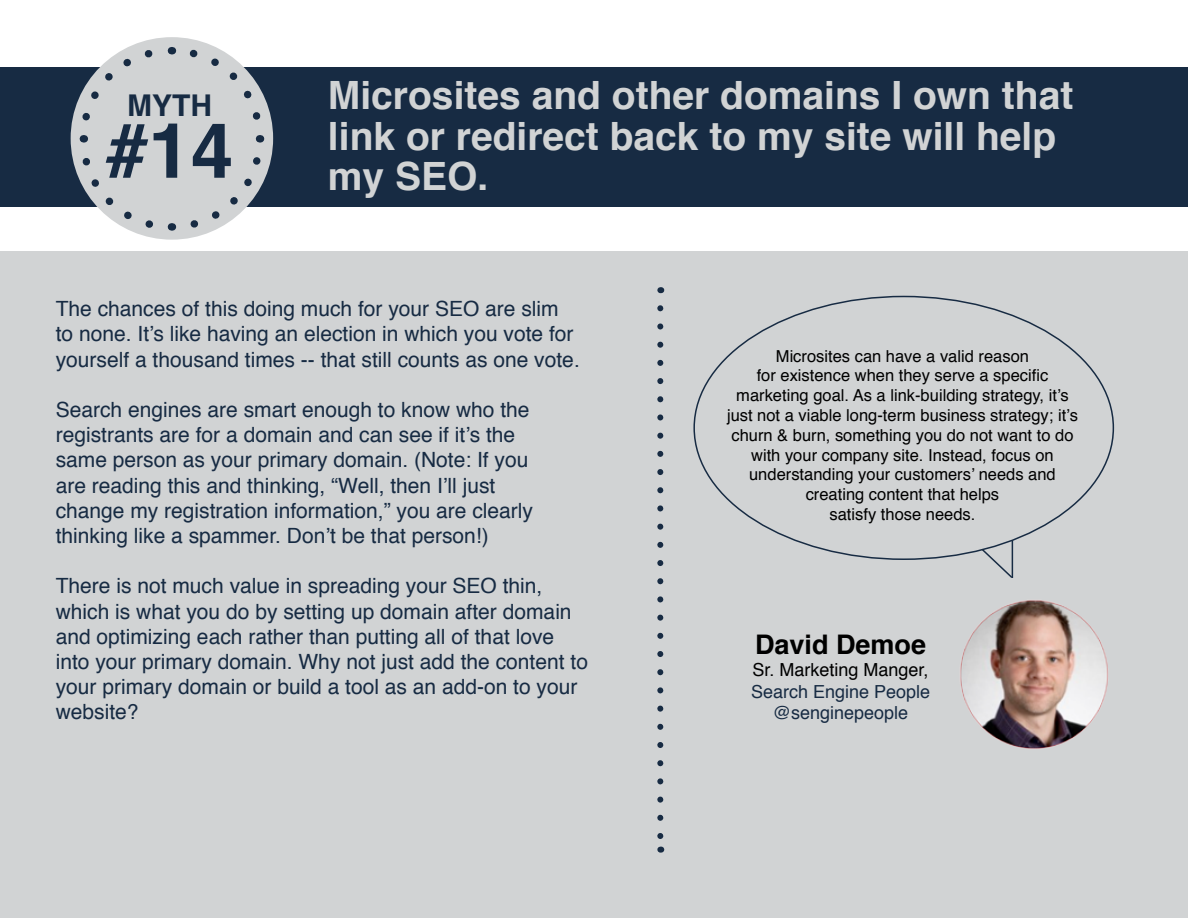
<style>
.page{position:relative;width:1188px;height:918px;background:#fff}
.page>*{position:absolute;margin:0;border:0;box-sizing:border-box;transform-origin:0 0}
.t1{font:700 76.5px "Helvetica";color:#172b43}
.t2{font:700 39px/40.5px "Helvetica";color:#d1d3d4}
.t3{font:700 30px "Helvetica";color:#172b43}
.t4{font:700 27px "Helvetica";color:#000}
.t5{font:21px/25.2px "Helvetica";color:#172b43}
.t6{font:18px/21.6px "Helvetica";color:#172b43;text-align:center}
.t7{font:18px "Helvetica";color:#000}
.t8{font:16.5px/19.8px "Helvetica";color:#000;text-align:center}
</style>
<div class="page">
<div style="left:0;top:251px;width:1187px;height:667px;background:#d1d3d4"></div>
<div style="left:0;top:67px;width:1187px;height:140px;background:#172b43"></div>
<div style="left:71px;top:37px;width:202px;height:203px;background:#d1d3d4;border-radius:50%"></div>
<svg style="left:190px;top:135px;width:77px;height:98px"></svg>
<svg style="left:171px;top:43px;width:95px;height:77px"></svg>
<svg style="left:76px;top:45px;width:77px;height:98px"></svg>
<svg style="left:77px;top:158px;width:95px;height:77px"></svg>
<svg style="left:657px;top:308px;width:6px;height:531px"></svg>
<svg style="left:980px;top:547px;width:34px;height:31px"></svg>
<hr style="left:1012px;top:541px;width:1px;height:37px;background:#172b43">
<img style="left:960px;top:600px;width:148px;height:149px">
<h3 class="t3" style="left:127px;top:81px;width:86px">MYTH</h3>
<h1 class="t1" style="left:106px;top:89px;width:129px">#14</h1>
<h2 class="t2" style="left:328px;top:76px;width:747px">Microsites and other domains I own that link or redirect back to my site will help my SEO.</h2>
<p class="t5" style="left:56px;top:297px;width:526px">The chances of this doing much for your SEO are slim to none. It’s like having an election in which you vote for yourself a thousand times -- that still counts as one vote.</p>
<p class="t5" style="left:56px;top:398px;width:479px">Search engines are smart enough to know who the registrants are for a domain and can see if it’s the same person as your primary domain. (Note: If you are reading this and thinking, “Well, then I’ll just change my registration information,” you are clearly thinking like a spammer. Don’t be that person!)</p>
<p class="t5" style="left:56px;top:574px;width:534px">There is not much value in spreading your SEO thin, which is what you do by setting up domain after domain and optimizing each rather than putting all of that love into your primary domain. Why not just add the content to your primary domain or build a tool as an add-on to your website?</p>
<p class="t8" style="left:727px;top:346px;width:352px">Microsites can have a valid reason<br>for existence when they serve a specific marketing goal. As a link-building strategy, it’s just not a viable long-term business strategy; it’s churn &amp; burn, something you do not want to do with your company site. Instead, focus on understanding your customers’ needs and creating content that helps<br>satisfy those needs.</p>
<p class="t4" style="left:755px;top:623px;width:173px">David Demoe</p>
<p class="t7" style="left:753px;top:656px;width:178px">Sr. Marketing Manger,</p>
<p class="t6" style="left:751px;top:681px;width:181px">Search Engine People @senginepeople</p>
</div>
